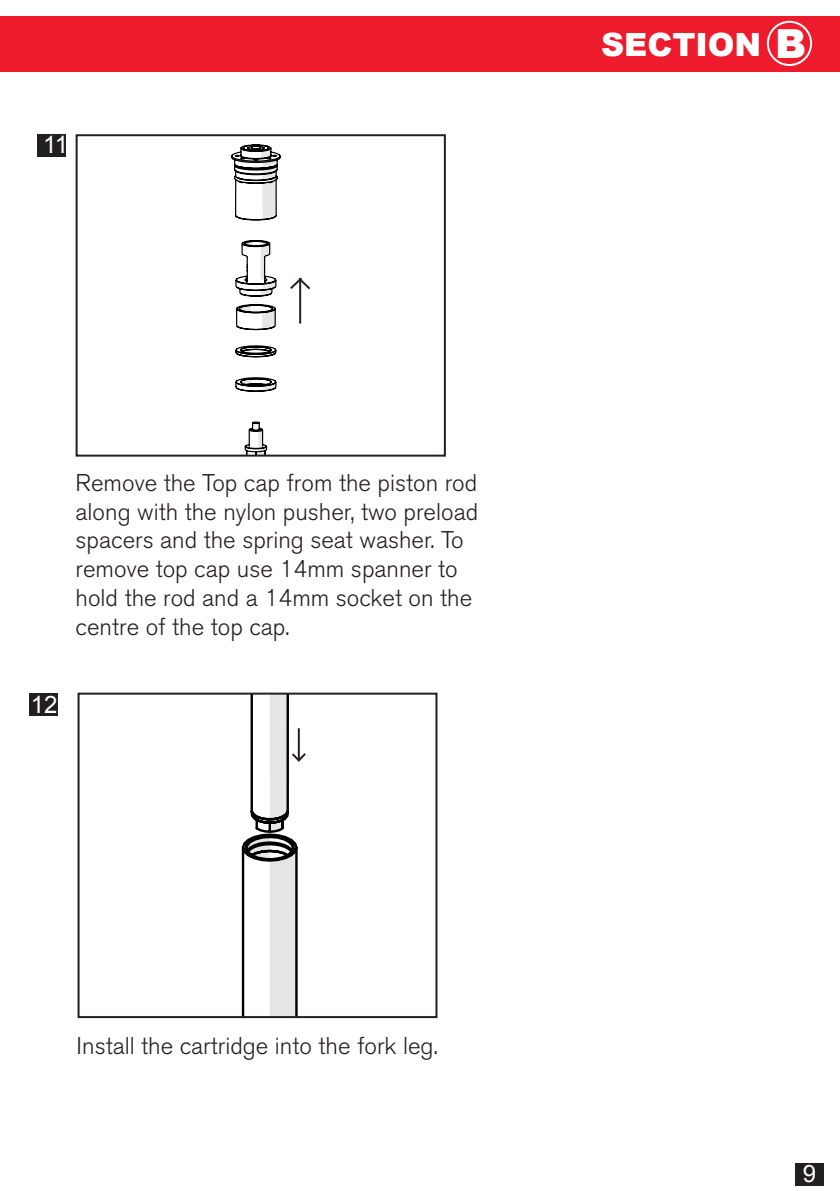
<style>
.page{position:relative;width:840px;height:1191px;background:#fff}
.page>*{position:absolute;margin:0;border:0;box-sizing:border-box;transform-origin:0 0}
.t1{font:900 40px "Arial";color:#fff}
.t2{font:900 32px "Arial";color:#fff}
.t3{font:300 24px/28.8px "Akzidenz Grotesk BE";color:#231f20}
.t4{font:24px "Arial";color:#fff}
</style>
<div class="page">
<div style="left:794px;top:1163px;width:29px;height:22px;background:#231f20"></div>
<div style="left:37px;top:134px;width:29px;height:22px;background:#231f20"></div>
<svg style="left:230px;top:144px;width:51px;height:309px"></svg>
<div style="left:76px;top:134px;width:369px;height:322px;border:2px solid #231f20"></div>
<hr style="left:299px;top:279px;width:2px;height:44px;background:#231f20">
<svg style="left:290px;top:277px;width:21px;height:14px"></svg>
<div style="left:29px;top:693px;width:29px;height:22px;background:#231f20"></div>
<svg style="left:241px;top:840px;width:5px;height:175px"></svg>
<div style="left:77px;top:692px;width:360px;height:326px;border:2px solid #231f20"></div>
<svg style="left:246px;top:693px;width:62px;height:324px"></svg>
<div style="left:0;top:16px;width:839px;height:56px;background:#ee1b2c"></div>
<div style="left:766px;top:21px;width:45px;height:45px;border:2px solid #fff;border-radius:50%"></div>
<p class="t4" style="left:43px;top:128px;width:26px">11</p>
<p class="t2" style="left:600px;top:21px;width:161px">SECTION</p>
<p class="t1" style="left:774px;top:14px;width:33px">B</p>
<p class="t3" style="left:76px;top:468px;width:404px">Remove the Top cap from the piston rod along with the nylon pusher, two preload spacers and the spring seat washer. To remove top cap use 14mm spanner to hold the rod and a 14mm socket on the centre of the top cap.</p>
<p class="t4" style="left:31px;top:689px;width:28px">12</p>
<p class="t3" style="left:77px;top:1031px;width:362px">Install the cartridge into the fork leg.</p>
<p class="t4" style="left:802px;top:1158px;width:15px">9</p>
</div>
